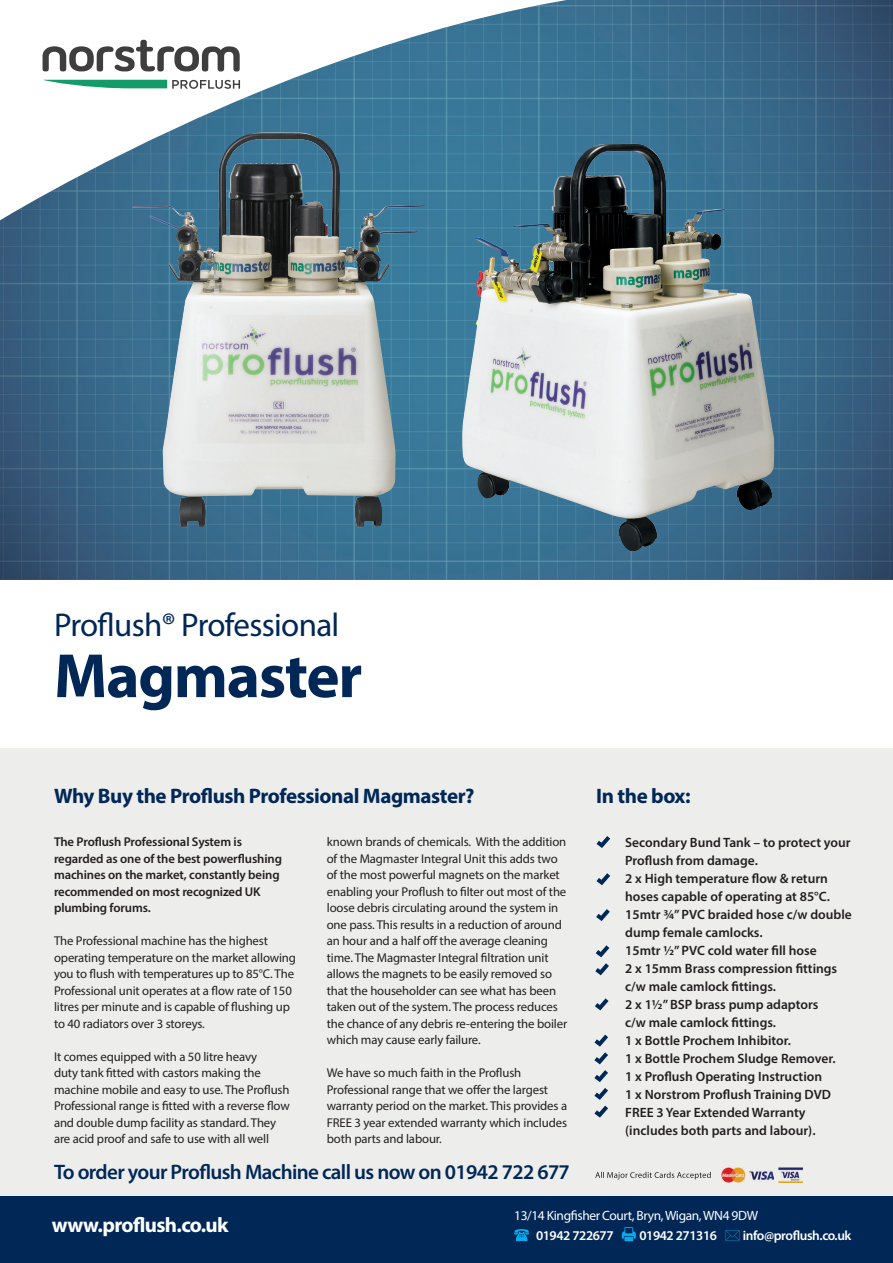
<style>
.page{position:relative;width:893px;height:1263px;background:#fff}
.page>*{position:absolute;margin:0;border:0;box-sizing:border-box;transform-origin:0 0}
.t1{font:700 63px "Myriad Pro";letter-spacing:-.02em;color:#002756}
.t2{font:33px "Myriad Pro";letter-spacing:-.02em;color:#002756}
.t3{font:700 21px "Myriad Pro";letter-spacing:-.02em;color:#002756}
.t4{font:600 21px "Myriad Pro";letter-spacing:-.03em;color:#002756}
.t5{font:700 21px "Myriad Pro";letter-spacing:-.03em;color:#fff}
.t6{font:600 13.5px/18px "Myriad Pro";color:#231f20}
.t7{font:600 13.5px "Myriad Pro";letter-spacing:-.03em;color:#fff}
.t8{font:13.5px "Myriad Pro";letter-spacing:-.03em;color:#fff}
.t9{font:12.75px/16.5px "Myriad Pro";letter-spacing:-.01em;color:#231f20}
.t10{font:600 12.75px/16.5px "Myriad Pro";letter-spacing:-.01em;color:#231f20}
</style>
<div class="page">
<img style="left:0;top:0;width:893px;height:579px">
<div style="left:0;top:748px;width:893px;height:515px;background:#ededec"></div>
<svg style="left:0;top:0;width:722px;height:228px"></svg>
<svg style="left:596px;top:836px;width:14px;height:12px"></svg>
<svg style="left:596px;top:873px;width:14px;height:12px"></svg>
<svg style="left:596px;top:909px;width:14px;height:12px"></svg>
<svg style="left:596px;top:945px;width:13px;height:12px"></svg>
<svg style="left:595px;top:963px;width:14px;height:12px"></svg>
<svg style="left:595px;top:998px;width:14px;height:12px"></svg>
<svg style="left:594px;top:1035px;width:14px;height:11px"></svg>
<svg style="left:594px;top:1052px;width:14px;height:12px"></svg>
<svg style="left:594px;top:1070px;width:14px;height:12px"></svg>
<svg style="left:594px;top:1088px;width:14px;height:12px"></svg>
<svg style="left:594px;top:1106px;width:14px;height:12px"></svg>
<svg style="left:595px;top:1172px;width:116px;height:7px"></svg>
<img style="left:722px;top:1168px;width:24px;height:14px">
<img style="left:749px;top:1171px;width:24px;height:9px">
<img style="left:779px;top:1168px;width:24px;height:14px">
<div style="left:0;top:1196px;width:893px;height:67px;background:#002756"></div>
<svg style="left:514px;top:1229px;width:15px;height:12px"></svg>
<svg style="left:725px;top:1230px;width:14px;height:10px"></svg>
<svg style="left:622px;top:1227px;width:14px;height:14px"></svg>
<svg style="left:43px;top:40px;width:197px;height:32px"></svg>
<svg style="left:43px;top:80px;width:197px;height:9px"></svg>
<img style="left:462px;top:144px;width:196px;height:407px">
<img style="left:132px;top:132px;width:231px;height:396px">
<h2 class="t2" style="left:54px;top:604px;width:287px">Proflush® Professional</h2>
<h1 class="t1" style="left:54px;top:635px;width:310px">Magmaster</h1>
<h3 class="t3" style="left:54px;top:782px;width:422px">Why Buy the Proflush Professional Magmaster?</h3>
<p class="t10" style="left:54px;top:833px;width:230px">The Proflush Professional System is regarded as one of the best powerflushing machines on the market, constantly being recommended on most recognized UK plumbing forums.</p>
<p class="t9" style="left:54px;top:932px;width:243px">The Professional machine has the highest operating temperature on the market allowing you to flush with temperatures up to 85°C. The Professional unit operates at a flow rate of 150 litres per minute and is capable of flushing up to 40 radiators over 3 storeys.</p>
<p class="t9" style="left:54px;top:1048px;width:237px">It comes equipped with a 50 litre heavy<br>duty tank fitted with castors making the machine mobile and easy to use. The Proflush Professional range is fitted with a reverse flow and double dump facility as standard. They are acid proof and safe to use with all well</p>
<p class="t9" style="left:327px;top:833px;width:242px">known brands of chemicals. With the addition of the Magmaster Integral Unit this adds two of the most powerful magnets on the market enabling your Proflush to filter out most of the loose debris circulating around the system in one pass. This results in a reduction of around an hour and a half off the average cleaning time. The Magmaster Integral filtration unit allows the magnets to be easily removed so that the householder can see what has been taken out of the system. The process reduces the chance of any debris re-entering the boiler which may cause early failure.</p>
<p class="t9" style="left:327px;top:1064px;width:242px">We have so much faith in the Proflush Professional range that we offer the largest warranty period on the market. This provides a FREE 3 year extended warranty which includes both parts and labour.</p>
<h3 class="t3" style="left:596px;top:782px;width:96px">In the box:</h3>
<p class="t6" style="left:625px;top:833px;width:228px">Secondary Bund Tank – to protect your<br>Proflush from damage.<br>2 x High temperature flow &amp; return hoses capable of operating at 85°C.<br>15mtr ¾” PVC braided hose c/w double dump female camlocks.<br>15mtr ½” PVC cold water fill hose<br>2 x 15mm Brass compression fittings c/w male camlock fittings.<br>2 x 1½” BSP brass pump adaptors<br>c/w male camlock fittings.<br>1 x Bottle Prochem Inhibitor.<br>1 x Bottle Prochem Sludge Remover.<br>1 x Proflush Operating Instruction<br>1 x Norstrom Proflush Training DVD<br>FREE 3 Year Extended Warranty (includes both parts and labour).</p>
<h3 class="t4" style="left:54px;top:1158px;width:517px">To order your Proflush Machine call us now on 01942 722 677</h3>
<h3 class="t5" style="left:52px;top:1211px;width:178px">www.proflush.co.uk</h3>
<p class="t8" style="left:514px;top:1207px;width:245px">13/14 Kingfisher Court, Bryn, Wigan, WN4 9DW</p>
<p class="t7" style="left:536px;top:1227px;width:79px">01942 722677</p>
<p class="t7" style="left:639px;top:1227px;width:79px">01942 271316</p>
<p class="t7" style="left:743px;top:1227px;width:110px">info@proflush.co.uk</p>
</div>
